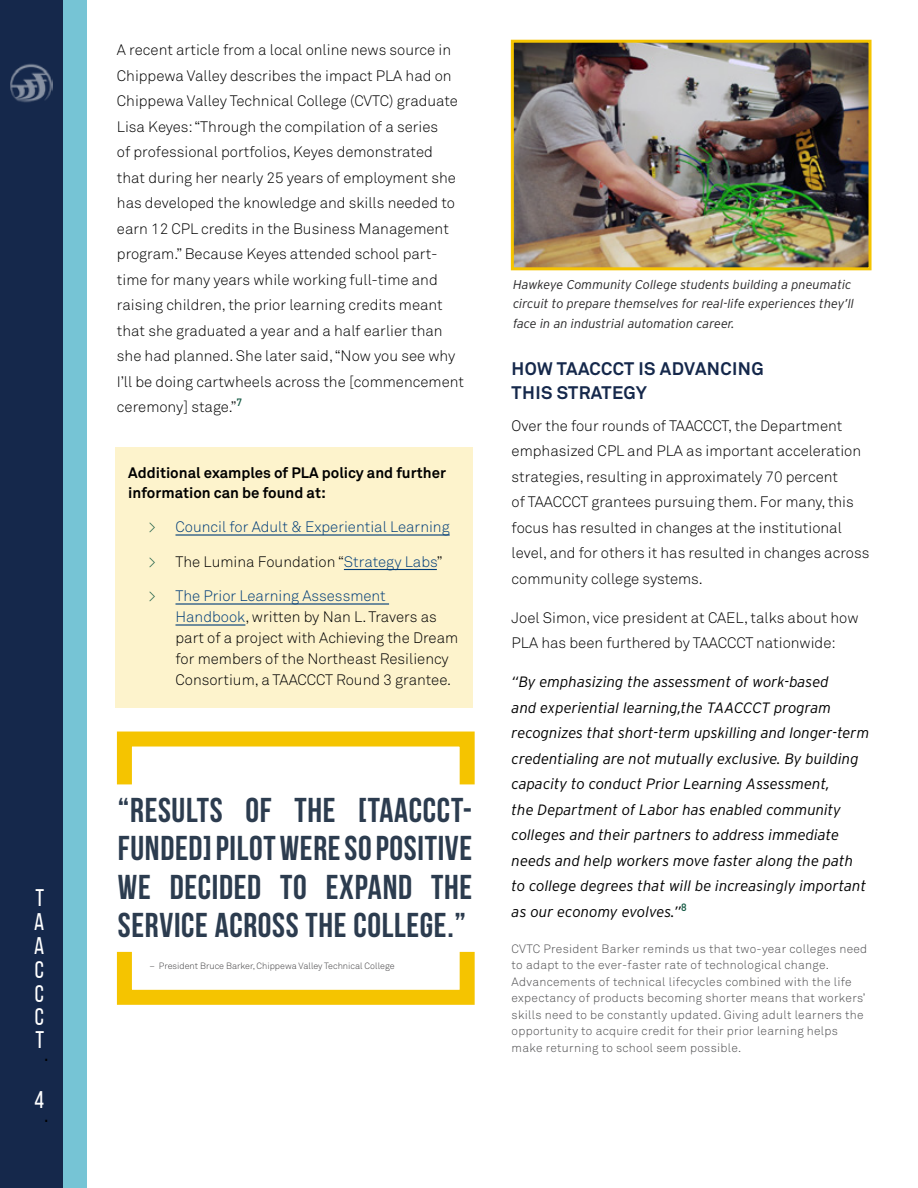
<style>
.page{position:relative;width:918px;height:1188px;background:#fff}
.page>*{position:absolute;margin:0;border:0;box-sizing:border-box;transform-origin:0 0}
.t1{font:700 34.5px/38.5px "Bebas Neue";letter-spacing:.02em;color:#2c3c4f;text-align:justify}
.t2{font:24px/23.5px "Bebas Neue";color:#fff;text-align:justify}
.t3{font:24px "Bebas Neue";color:#000}
.t4{font:700 18px/24px "Akkurat";letter-spacing:.02em;color:#15284b}
.t5{font:300 15px/25.5px "Akkurat";color:#000}
.t6{font:italic 300 15px/25.5px "Interstate";color:#000}
.t7{font:700 15px/19.5px "Akkurat";color:#000}
.t8{font:300 15px "Akkurat";color:#003d79}
.t9{font:italic 300 12.75px/19.5px "Interstate";color:#292829}
.t10{font:300 12px/16.5px "Akkurat";letter-spacing:.025em;color:#4d4d4f}
.t11{font:300 9px "Akkurat";color:#414042}
.s1{color:#0e553f}
.s2{color:#003d79}
</style>
<div class="page">
<div style="left:63px;top:0;width:23px;height:1188px;background:#76c4d5"></div>
<div style="left:0;top:0;width:63px;height:1188px;background:#15284b"></div>
<img style="left:10px;top:64px;width:43px;height:39px">
<img style="left:515px;top:44px;width:353px;height:222px">
<div style="left:511px;top:40px;width:361px;height:230px;border:3px solid #f5c400"></div>
<div style="left:115px;top:447px;width:357px;height:260px;background:#fdf3cc"></div>
<hr style="left:176px;top:534px;width:274px;height:2px;background:#003d79">
<hr style="left:344px;top:569px;width:93px;height:1px;background:#003d79">
<hr style="left:176px;top:603px;width:213px;height:2px;background:#003d79">
<hr style="left:176px;top:624px;width:69px;height:2px;background:#003d79">
<div style="left:117px;top:732px;width:358px;height:60px;border:15px solid #f5c400"></div>
<div style="left:117px;top:944px;width:358px;height:61px;border:15px solid #f5c400"></div>
<h2 class="t2" style="left:34px;top:886px;width:12px">T A A C C C T</h2>
<h2 class="t3" style="left:45px;top:1039px;width:5px">.</h2>
<h2 class="t2" style="left:34px;top:1088px;width:11px">4</h2>
<h2 class="t3" style="left:45px;top:1101px;width:5px">.</h2>
<p class="t5" style="left:117px;top:37px;width:349px">A recent article from a local online news source in Chippewa Valley describes the impact PLA had on Chippewa Valley Technical College (CVTC) graduate Lisa Keyes: “Through the compilation of a series<br>of professional portfolios, Keyes demonstrated that during her nearly 25 years of employment she has developed the knowledge and skills needed to earn 12 CPL credits in the Business Management program.” Because Keyes attended school part&shy;time for many years while working full-time and raising children, the prior learning credits meant that she graduated a year and a half earlier than she had planned. She later said, “Now you see why I’ll be doing cartwheels across the [commencement ceremony] stage.”<sup>7</sup></p>
<p class="t7" style="left:128px;top:463px;width:319px">Additional examples of PLA policy and further information can be found at:</p>
<p class="t8" style="left:148px;top:518px;width:303px"><span class="s1">&gt;</span> Council for Adult &amp; Experiential Learning</p>
<p class="t5" style="left:148px;top:549px;width:296px"><span class="s1">&gt;</span> The Lumina Foundation “<span class="s2">Strategy Labs</span>”</p>
<p class="t5" style="left:175px;top:586px;width:284px;line-height:21px;text-indent:-27px"><span class="s1">&gt;</span> <span class="s2">The Prior Learning Assessment Handbook</span>, written by Nan L. Travers as part of a project with Achieving the Dream for members of the Northeast Resiliency Consortium, a TAACCCT Round 3 grantee.</p>
<h1 class="t1" style="left:118px;top:790px;width:356px">“RESULTS OF THE [TAACCCT-FUNDED] PILOT WERE SO POSITIVE WE DECIDED TO EXPAND THE SERVICE ACROSS THE COLLEGE.”</h1>
<p class="t11" style="left:149px;top:960px;width:247px">– President Bruce Barker, Chippewa Valley Technical College</p>
<p class="t9" style="left:513px;top:275px;width:343px">Hawkeye Community College students building a pneumatic circuit to prepare themselves for real-life experiences they’ll face in an industrial automation career.</p>
<p class="t4" style="left:512px;top:356px;width:254px">HOW TAACCCT IS ADVANCING<br>THIS STRATEGY</p>
<p class="t5" style="left:512px;top:413px;width:359px">Over the four rounds of TAACCCT, the Department emphasized CPL and PLA as important acceleration strategies, resulting in approximately 70 percent<br>of TAACCCT grantees pursuing them. For many, this focus has resulted in changes at the institutional level, and for others it has resulted in changes across community college systems.</p>
<p class="t5" style="left:512px;top:605px;width:348px">Joel Simon, vice president at CAEL, talks about how<br>PLA has been furthered by TAACCCT nationwide:</p>
<p class="t6" style="left:512px;top:669px;width:359px">“By emphasizing the assessment of work-based<br>and experiential learning,the TAACCCT program recognizes that short-term upskilling and longer-term credentialing are not mutually exclusive. By building capacity to conduct Prior Learning Assessment,<br>the Department of Labor has enabled community colleges and their partners to address immediate needs and help workers move faster along the path to college degrees that will be increasingly important as our economy evolves.”<sup>8</sup></p>
<p class="t10" style="left:512px;top:941px;width:357px">CVTC President Barker reminds us that two-year colleges need to adapt to the ever-faster rate of technological change.<br>Advancements of technical lifecycles combined with the life expectancy of products becoming shorter means that workers’ skills need to be constantly updated. Giving adult learners the opportunity to acquire credit for their prior learning helps make returning to school seem possible.</p>
</div>
